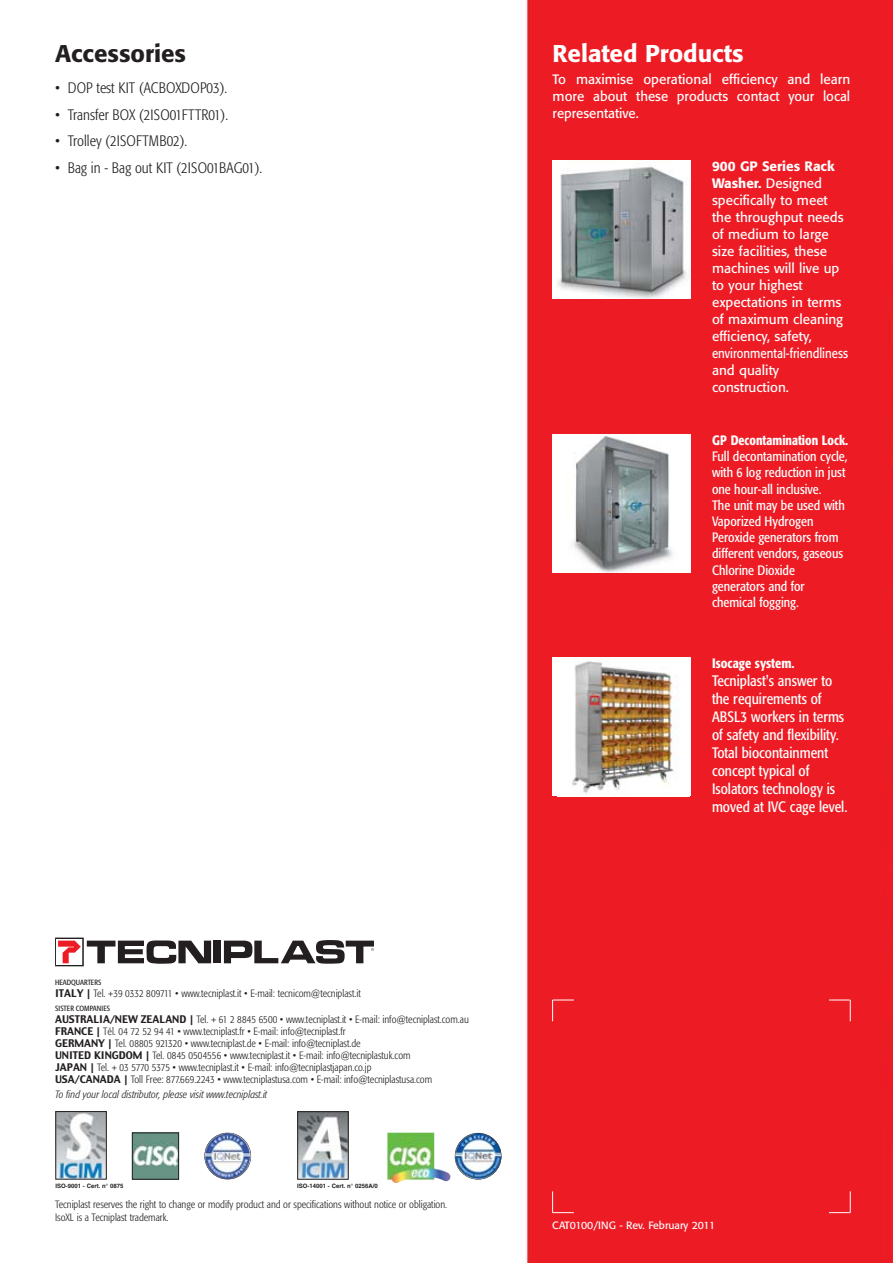
<style>
.page{position:relative;width:893px;height:1263px;background:#fff}
.page>*{position:absolute;margin:0;border:0;box-sizing:border-box;transform-origin:0 0}
.t1{font:500 24px "Formata";color:#fff}
.t2{font:500 24px "Formata";color:#231f20}
.t3{font:condensed 15px/18px "Formata";color:#fff}
.t4{font:300 condensed 15px "Formata";color:#231f20}
.t5{font:13.5px/17px "Formata";color:#fff;text-align:justify}
.t6{font:condensed 13.5px/16.2px "Formata";color:#fff}
.t7{font:500 condensed 13.5px "Formata";color:#fff}
.t8{font:300 condensed 10.5px/12px "Formata";color:#231f20}
.t9{font:italic 300 condensed 10.5px "Formata";color:#231f20}
.t10{font:10.5px "Formata";color:#fff}
.t11{font:condensed 7.5px "Formata";letter-spacing:.02em;color:#231f20}
.t12{font:condensed 7.5px "Formata";color:#231f20}
.t13{font:700 6px "Helvetica";color:#231f20}
.s1{font-family:"Charcoal";font-weight:400;font-stretch:normal}
.s2{font-weight:500}
</style>
<div class="page">
<img style="left:55px;top:1px;width:838px;height:1262px">
<div style="left:214px;top:941px;width:7px;height:22px;background:#231f20"></div>
<svg style="left:55px;top:937px;width:156px;height:29px"></svg>
<svg style="left:224px;top:940px;width:150px;height:24px"></svg>
<img style="left:58px;top:1113px;width:47px;height:64px">
<div style="left:56px;top:1111px;width:51px;height:68px;border:1px solid #231f20"></div>
<img style="left:134px;top:1135px;width:43px;height:42px">
<div style="left:132px;top:1133px;width:47px;height:46px;border:1px solid #231f20"></div>
<svg style="left:205px;top:1133px;width:46px;height:46px"></svg>
<img style="left:206px;top:1134px;width:44px;height:44px;border-radius:50%">
<div style="left:204px;top:1133px;width:47px;height:46px;border:1px solid #231f20;border-radius:50%"></div>
<img style="left:299px;top:1113px;width:47px;height:64px">
<div style="left:297px;top:1111px;width:51px;height:68px;border:1px solid #231f20"></div>
<img style="left:387px;top:1133px;width:64px;height:50px">
<svg style="left:455px;top:1133px;width:46px;height:46px"></svg>
<img style="left:456px;top:1134px;width:45px;height:44px;border-radius:50%">
<div style="left:455px;top:1133px;width:46px;height:46px;border:1px solid #231f20;border-radius:50%"></div>
<img style="left:553px;top:161px;width:138px;height:138px">
<div style="left:553px;top:434px;width:138px;height:139px;background:#fff"></div>
<img style="left:572px;top:435px;width:101px;height:138px">
<div style="left:553px;top:658px;width:138px;height:138px;background:#fff"></div>
<img style="left:571px;top:661px;width:108px;height:132px">
<svg style="left:552px;top:1000px;width:22px;height:21px"></svg>
<svg style="left:829px;top:1000px;width:22px;height:21px"></svg>
<svg style="left:552px;top:1191px;width:22px;height:22px"></svg>
<svg style="left:829px;top:1191px;width:22px;height:22px"></svg>
<h1 class="t2" style="left:55px;top:43px;width:132px">Accessories</h1>
<h2 class="t4" style="left:55px;top:82px;width:174px">• DOP test KIT (ACBOXDOP03).</h2>
<h2 class="t4" style="left:55px;top:108px;width:175px">• Transfer BOX (2ISO01FTTR01).</h2>
<h2 class="t4" style="left:55px;top:135px;width:134px">• Trolley (2ISOFTMB02).</h2>
<h2 class="t4" style="left:55px;top:161px;width:209px">• Bag in - Bag out KIT (2ISO01BAG01).</h2>
<p class="t12" style="left:55px;top:979px;width:48px">HEADQUARTERS</p>
<p class="t8" style="left:55px;top:988px;width:307px"><span class="s1">ITALY |</span> Tel. +39 0332 809711 • www.tecniplast.it • E-mail: tecnicom@tecniplast.it</p>
<p class="t11" style="left:55px;top:1005px;width:57px">SISTER COMPANIES</p>
<p class="t8" style="left:55px;top:1014px;width:415px"><span class="s1">AUSTRALIA/NEW ZEALAND |</span> Tel. + 61 2 8845 6500 • www.tecniplast.it • E-mail: info@tecniplast.com.au <span class="s1">FRANCE |</span> Tél. 04 72 52 94 41 • www.tecniplast.fr • E-mail: info@tecniplast.fr<br><span class="s1">GERMANY |</span> Tel. 08805 921320 • www.tecniplast.de • E-mail: info@tecniplast.de<br><span class="s1">UNITED KINGDOM |</span> Tel. 0845 0504556 • www.tecniplast.it • E-mail: info@tecniplastuk.com<br><span class="s1">JAPAN |</span> Tel. + 03 5770 5375 • www.tecniplast.it • E-mail: info@tecniplastjapan.co.jp<br><span class="s1">USA/CANADA |</span> Toll Free: 877.669.2243 • www.tecniplastusa.com • E-mail: info@tecniplastusa.com</p>
<p class="t9" style="left:55px;top:1090px;width:214px">To find your local distributor, please visit www.tecniplast.it</p>
<p class="t13" style="left:55px;top:1183px;width:70px">ISO-9001 - Cert. n° 0875</p>
<p class="t13" style="left:297px;top:1183px;width:82px">ISO-14001 - Cert. n° 0256A/0</p>
<p class="t8" style="left:55px;top:1199px;width:394px;line-height:12.6px">Tecniplast reserves the right to change or modify product and or specifications without notice or obligation.<br>IsoXL is a Tecniplast trademark.</p>
<h1 class="t1" style="left:553px;top:43px;width:193px">Related Products</h1>
<p class="t5" style="left:553px;top:72px;width:299px">To maximise operational efficiency and learn more about these products contact your local representative.</p>
<p class="t5" style="left:712px;top:159px;width:137px;text-align:left"><span class="s2">900 GP Series Rack<br>Washer.</span> Designed specifically to meet the throughput needs of medium to large size facilities, these machines will live up to your highest expectations in terms of maximum cleaning efficiency, safety, environmental-friendliness and quality construction.</p>
<p class="t7" style="left:712px;top:434px;width:138px">GP Decontamination Lock.</p>
<p class="t6" style="left:712px;top:449px;width:137px">Full decontamination cycle, with 6 log reduction in just one hour-all inclusive.<br>The unit may be used with<br>Vaporized Hydrogen<br>Peroxide generators from different vendors, gaseous<br>Chlorine Dioxide generators and for chemical fogging.</p>
<p class="t7" style="left:712px;top:658px;width:84px">Isocage system.</p>
<h2 class="t3" style="left:712px;top:672px;width:137px">Tecniplast's answer to the requirements of<br>ABSL3 workers in terms of safety and flexibility.<br>Total biocontainment concept typical of<br>Isolators technology is moved at IVC cage level.</h2>
<p class="t10" style="left:552px;top:1220px;width:164px">CAT0100/ING - Rev. February 2011</p>
</div>
